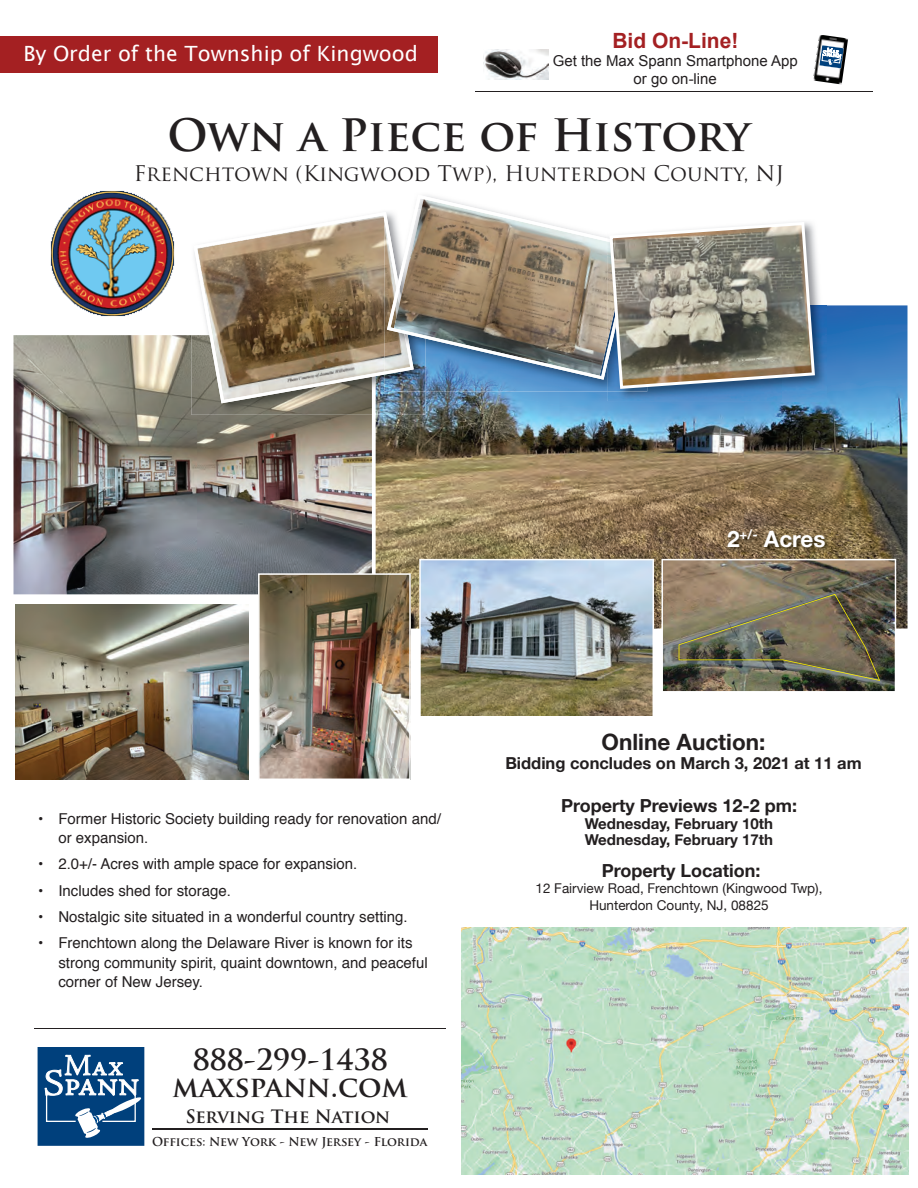
<style>
.page{position:relative;width:918px;height:1188px;background:#fff}
.page>*{position:absolute;margin:0;border:0;box-sizing:border-box;transform-origin:0 0}
.t1{font:700 43.5px "Trajan Pro";color:#231f20}
.t2{font:700 28.5px/27px "Trajan Pro";color:#231f20;text-align:center}
.t3{font:700 22.5px "Helvetica Neue";color:#231f20}
.t4{font:700 22.5px "Helvetica Neue";color:#fff}
.t5{font:21px "Trajan Pro";color:#231f20}
.t6{font:21px "Lucida Sans";color:#fff}
.t7{font:700 21px "Arial";color:#a42022}
.t8{font:700 18px "Helvetica Neue";color:#231f20}
.t9{font:700 18px "Trajan Pro";letter-spacing:-.01em;color:#231f20}
.t10{font:700 16.5px "Helvetica Neue";color:#231f20}
.t11{font:15px/19.5px "Helvetica";color:#231f20}
.t12{font:700 15px/16.5px "Helvetica Neue";color:#231f20}
.t13{font:15px/18px "Arial";color:#231f20;text-align:center}
.t14{font:13.5px/16.5px "Helvetica Neue";color:#231f20;text-align:center}
.t15{font:700 12px "Trajan Pro";letter-spacing:-.02em;color:#231f20}
</style>
<div class="page">
<img style="left:14px;top:335px;width:358px;height:259px">
<img style="left:376px;top:305px;width:532px;height:324px">
<img style="left:419px;top:559px;width:235px;height:157px">
<img style="left:16px;top:604px;width:233px;height:175px">
<img style="left:258px;top:573px;width:153px;height:207px">
<img style="left:191px;top:335px;width:181px;height:80px">
<img style="left:376px;top:392px;width:49px;height:23px">
<svg style="left:194px;top:216px;width:220px;height:187px;background:#9b8b74"></svg>
<img style="left:461px;top:927px;width:448px;height:247px">
<img style="left:425px;top:380px;width:182px;height:12px">
<img style="left:384px;top:375px;width:41px;height:17px">
<img style="left:384px;top:212px;width:3px;height:163px">
<svg style="left:387px;top:195px;width:220px;height:185px"></svg>
<img style="left:607px;top:221px;width:220px;height:180px">
<img style="left:607px;top:364px;width:40px;height:28px">
<img style="left:607px;top:238px;width:2px;height:126px">
<svg style="left:609px;top:222px;width:206px;height:167px;background:#929188"></svg>
<svg style="left:37px;top:1047px;width:108px;height:99px;background:#326595"></svg>
<hr style="left:152px;top:1128px;width:276px;height:1px;background:#231f20">
<hr style="left:35px;top:1028px;width:411px;height:1px;background:#231f20">
<div style="left:0;top:37px;width:437px;height:36px;background:#a42022"></div>
<img style="left:50px;top:191px;width:125px;height:126px">
<img style="left:813px;top:35px;width:35px;height:50px">
<svg style="left:819px;top:45px;width:25px;height:24px"></svg>
<img style="left:484px;top:50px;width:64px;height:30px">
<hr style="left:475px;top:91px;width:397px;height:1px;background:#231f20">
<img style="left:661px;top:559px;width:235px;height:133px">
<img style="left:727px;top:530px;width:104px;height:22px">
<h3 class="t6" style="left:23px;top:42px;width:396px">By Order of the Township of Kingwood</h3>
<h3 class="t7" style="left:612px;top:27px;width:127px">Bid On-Line!</h3>
<p class="t13" style="left:553px;top:52px;width:247px">Get the Max Spann Smartphone App or go on-line</p>
<h1 class="t1" style="left:167px;top:108px;width:585px">Own a Piece of History</h1>
<h3 class="t5" style="left:134px;top:160px;width:652px">Frenchtown (Kingwood Twp), Hunterdon County, NJ</h3>
<h3 class="t4" style="left:727px;top:521px;width:100px">2<sup>+/-</sup> Acres</h3>
<p class="t11" style="left:58px;top:809px;width:384px;text-indent:-20px">• Former Historic Society building ready for renovation and/ or expansion.</p>
<p class="t11" style="left:38px;top:855px;width:321px">• 2.0+/- Acres with ample space for expansion.</p>
<p class="t11" style="left:38px;top:881px;width:194px">• Includes shed for storage.</p>
<p class="t11" style="left:38px;top:907px;width:371px">• Nostalgic site situated in a wonderful country setting.</p>
<p class="t11" style="left:58px;top:934px;width:371px;text-indent:-20px">• Frenchtown along the Delaware River is known for its strong community spirit, quaint downtown, and peaceful corner of New Jersey.</p>
<h2 class="t2" style="left:173px;top:1046px;width:237px">888-299-1438 maxspann.com</h2>
<p class="t9" style="left:185px;top:1105px;width:206px">Serving The Nation</p>
<p class="t15" style="left:152px;top:1134px;width:277px">Offices: New York - New Jersey - Florida</p>
<h3 class="t3" style="left:602px;top:724px;width:165px">Online Auction:</h3>
<p class="t10" style="left:505px;top:751px;width:358px">Bidding concludes on March 3, 2021 at 11 am</p>
<p class="t8" style="left:561px;top:792px;width:238px">Property Previews 12-2 pm:</p>
<p class="t12" style="left:585px;top:816px;width:190px">Wednesday, February 10th<br>Wednesday, February 17th</p>
<p class="t8" style="left:602px;top:856px;width:160px">Property Location:</p>
<p class="t14" style="left:536px;top:881px;width:288px">12 Fairview Road, Frenchtown (Kingwood Twp),<br>Hunterdon County, NJ, 08825</p>
</div>
